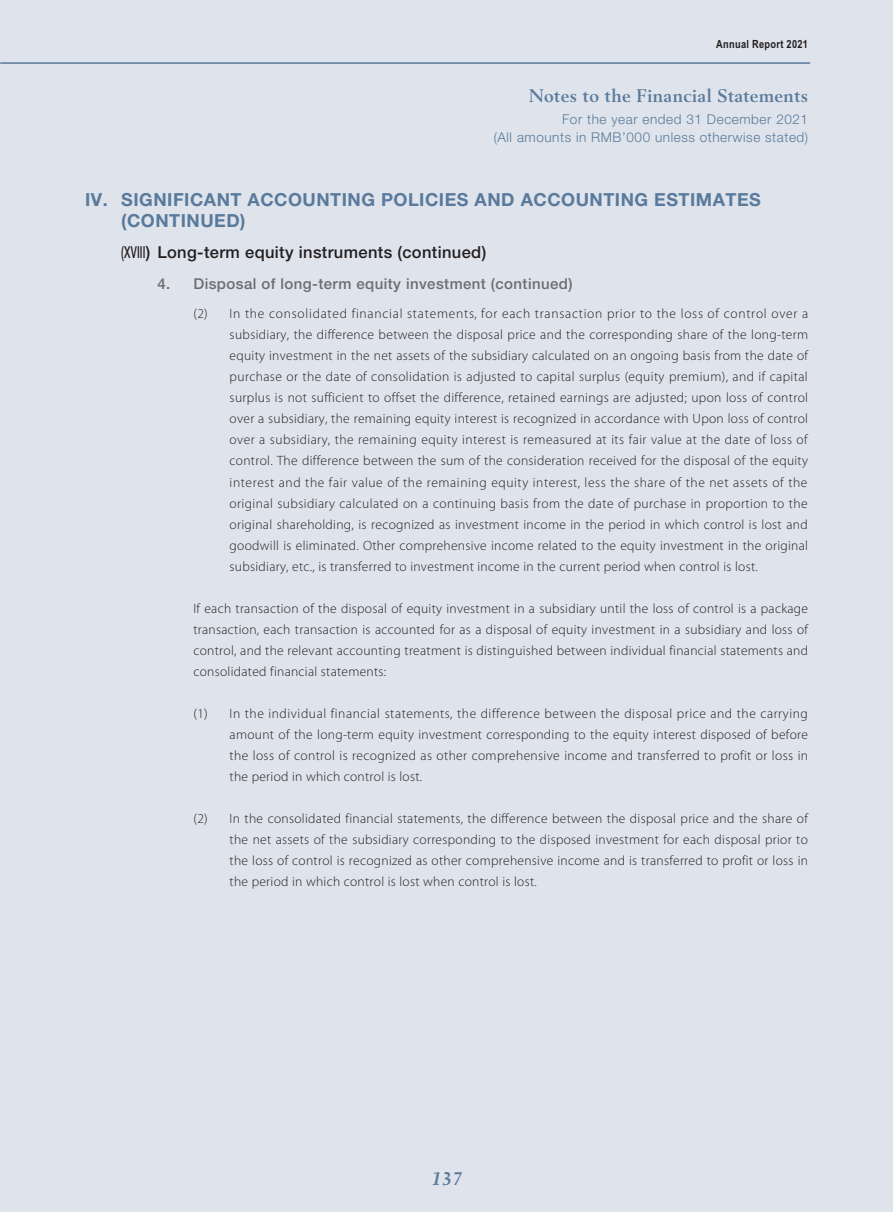
<style>
.page{position:relative;width:893px;height:1212px;background:#dfe3eb}
.page>*{position:absolute;margin:0;border:0;box-sizing:border-box;transform-origin:0 0}
.t1{font:700 18px/21px "Helvetica Neue LT Std";letter-spacing:.03em;color:#597a9c}
.t2{font:700 18px "Berling LT Std";letter-spacing:.025em;color:#597a9c}
.t3{font:italic 700 18px "Berling LT Std";color:#597a9c}
.t4{font:500 16.5px "Helvetica Neue LT Std";letter-spacing:.02em;color:#231f20;scale:.6 1}
.t5{font:500 15px "Helvetica Neue LT Std";letter-spacing:.03em;color:#6c6d70}
.t6{font:300 13.5px/21px "Myriad Pro";letter-spacing:.02em;color:#231f20;text-align:justify}
.t7{font:300 13.5px/18px "Helvetica Neue LT Std";letter-spacing:.04em;color:#597a9c;text-align:right}
.t8{font:700 11.25px "Arial Narrow MT Std";letter-spacing:.025em;color:#231f20}
</style>
<div class="page">
<hr style="left:0;top:62px;width:810px;height:2px;background:#597a9c">
<p class="t8" style="left:716px;top:37px;width:93px">Annual Report 2021</p>
<h1 class="t2" style="left:529px;top:85px;width:281px">Notes to the Financial Statements</h1>
<p class="t7" style="left:494px;top:110px;width:316px">For the year ended 31 December 2021<br>(All amounts in RMB’000 unless otherwise stated)</p>
<h1 class="t1" style="left:121px;top:189px;width:641px;text-indent:-36px">IV. SIGNIFICANT ACCOUNTING POLICIES AND ACCOUNTING ESTIMATES (CONTINUED)</h1>
<p class="t4" style="left:121px;top:242px;width:610px">(XVIII) Long-term equity instruments (continued)</p>
<p class="t5" style="left:157px;top:275px;width:417px">4. Disposal of long-term equity investment (continued)</p>
<p class="t6" style="left:230px;top:303px;width:580px;text-indent:-36px">(2) In the consolidated financial statements, for each transaction prior to the loss of control over a subsidiary, the difference between the disposal price and the corresponding share of the long-term equity investment in the net assets of the subsidiary calculated on an ongoing basis from the date of purchase or the date of consolidation is adjusted to capital surplus (equity premium), and if capital surplus is not sufficient to offset the difference, retained earnings are adjusted; upon loss of control over a subsidiary, the remaining equity interest is recognized in accordance with Upon loss of control over a subsidiary, the remaining equity interest is remeasured at its fair value at the date of loss of control. The difference between the sum of the consideration received for the disposal of the equity interest and the fair value of the remaining equity interest, less the share of the net assets of the original subsidiary calculated on a continuing basis from the date of purchase in proportion to the original shareholding, is recognized as investment income in the period in which control is lost and goodwill is eliminated. Other comprehensive income related to the equity investment in the original subsidiary, etc., is transferred to investment income in the current period when control is lost.</p>
<p class="t6" style="left:193px;top:597px;width:616px">If each transaction of the disposal of equity investment in a subsidiary until the loss of control is a package transaction, each transaction is accounted for as a disposal of equity investment in a subsidiary and loss of control, and the relevant accounting treatment is distinguished between individual financial statements and consolidated financial statements:</p>
<p class="t6" style="left:230px;top:702px;width:580px;text-indent:-36px">(1) In the individual financial statements, the difference between the disposal price and the carrying amount of the long-term equity investment corresponding to the equity interest disposed of before the loss of control is recognized as other comprehensive income and transferred to profit or loss in the period in which control is lost.</p>
<p class="t6" style="left:230px;top:807px;width:580px;text-indent:-36px">(2) In the consolidated financial statements, the difference between the disposal price and the share of the net assets of the subsidiary corresponding to the disposed investment for each disposal prior to the loss of control is recognized as other comprehensive income and is transferred to profit or loss in the period in which control is lost when control is lost.</p>
<h1 class="t3" style="left:431px;top:1168px;width:32px">137</h1>
</div>
